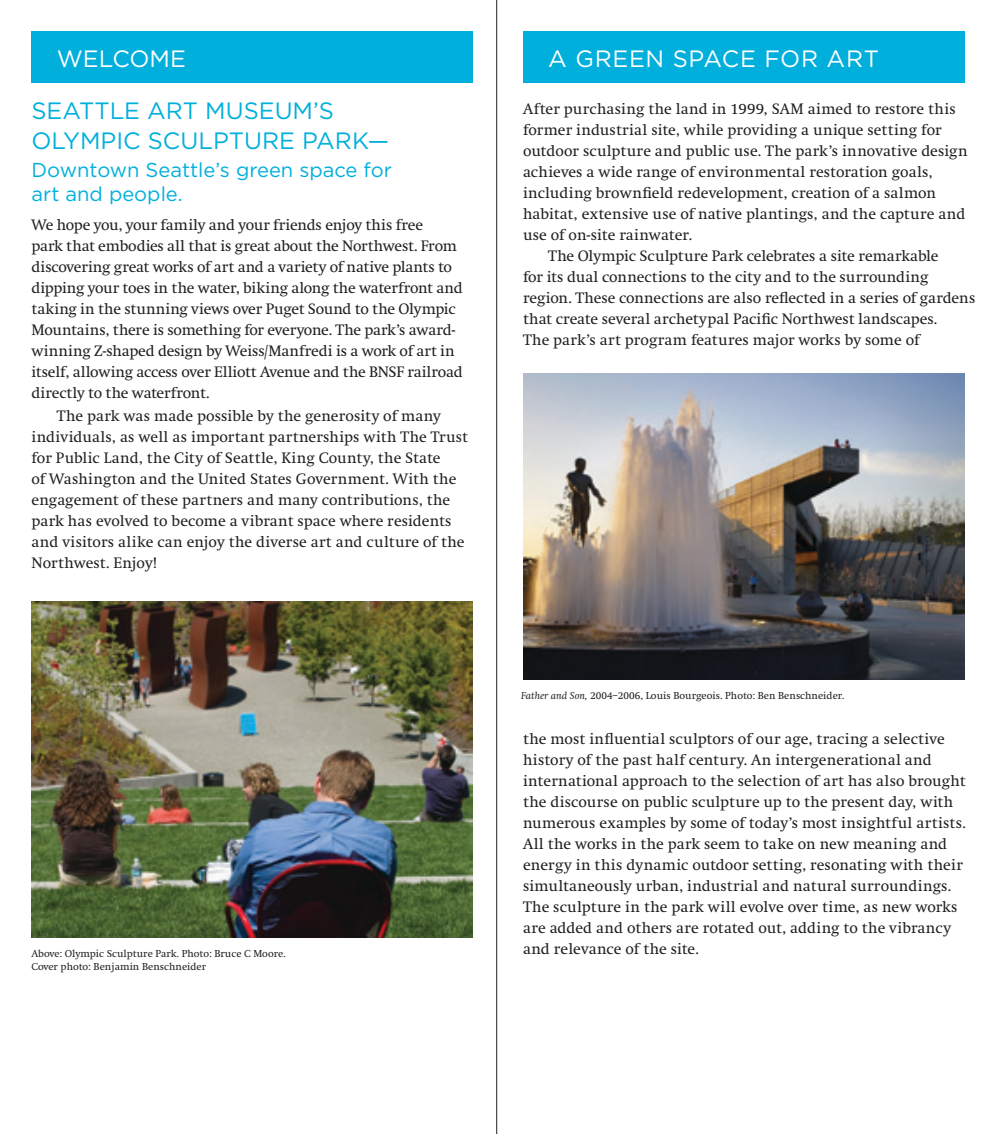
<style>
.page{position:relative;width:993px;height:1134px;background:#fff}
.page>*{position:absolute;margin:0;border:0;box-sizing:border-box;transform-origin:0 0}
.t1{font:23.62px/29.8px "Gotham";color:#00afdb}
.t2{font:23.62px "Gotham";color:#fff}
.t3{font:20.12px/24.5px "Gotham";color:#00afdb}
.t4{font:15.75px/21px "Swift EF";color:#231f20}
.t5{font:10.5px/12.6px "Swift EF";color:#231f20}
.s1{font-style:italic}
</style>
<div class="page">
<hr style="left:496px;top:0;width:1px;height:1134px;background:#231f20">
<div style="left:32px;top:32px;width:440px;height:51px;background:#00afdb"></div>
<div style="left:523px;top:32px;width:441px;height:51px;background:#00afdb"></div>
<img style="left:32px;top:601px;width:440px;height:336px">
<img style="left:523px;top:374px;width:441px;height:305px">
<h1 class="t2" style="left:57px;top:45px;width:131px">Welcome</h1>
<h1 class="t1" style="left:32px;top:96px;width:359px">Seattle Art M useum’s<br>Olympic Sculpture Park—</h1>
<p class="t3" style="left:32px;top:157px;width:362px">Downtown Seattle’s green space for art and people.</p>
<p class="t4" style="left:32px;top:215px;width:433px">We hope you, your family and your friends enjoy this free<br>park that embodies all that is great about the Northwest. From discovering great works of art and a variety of native plants to dipping your toes in the water, biking along the waterfront and taking in the stunning views over Puget Sound to the Olympic Mountains, there is something for everyone. The park’s award&shy;winning Z-shaped design by Weiss/Manfredi is a work of art in itself, allowing access over Elliott Avenue and the BNSF railroad directly to the waterfront.</p>
<p class="t4" style="left:32px;top:406px;width:438px;text-indent:25px">The park was made possible by the generosity of many individuals, as well as important partnerships with The Trust for Public Land, the City of Seattle, King County, the State<br>of Washington and the United States Government. With the engagement of these partners and many contributions, the park has evolved to become a vibrant space where residents and visitors alike can enjoy the diverse art and culture of the Northwest. Enjoy!</p>
<p class="t5" style="left:32px;top:948px;width:256px">Above: Olympic Sculpture Park. Photo: Bruce C Moore.<br>Cover photo: Benjamin Benschneider</p>
<h1 class="t2" style="left:548px;top:45px;width:63px">A GREE</h1>
<h1 class="t2" style="left:645px;top:45px;width:60px">N SPACE</h1>
<h1 class="t2" style="left:764px;top:45px;width:80px">FOR ART</h1>
<p class="t4" style="left:523px;top:99px;width:434px">After purchasing the land in 1999, SAM aimed to restore this</p>
<p class="t4" style="left:523px;top:120px;width:420px">former industrial site, while providing a unique setting for</p>
<p class="t4" style="left:523px;top:141px;width:446px">outdoor sculpture and public use. The park’s innovative design</p>
<p class="t4" style="left:523px;top:162px;width:411px">achieves a wide range of environmental restoration goals,</p>
<p class="t4" style="left:523px;top:183px;width:414px">including brownfield redevelopment, creation of a salmon</p>
<p class="t4" style="left:523px;top:204px;width:444px">habitat, extensive use of native plantings, and the capture and</p>
<p class="t4" style="left:523px;top:225px;width:171px">use of on-site rainwater.</p>
<p class="t4" style="left:548px;top:246px;width:392px">The Olympic Sculpture Park celebrates a site remarkable</p>
<p class="t4" style="left:523px;top:267px;width:407px">for its dual connections to the city and to the surrounding</p>
<p class="t4" style="left:523px;top:288px;width:454px">region. These connections are also reflected in a series of gardens</p>
<p class="t4" style="left:523px;top:309px;width:415px">that create several archetypal Pacific Northwest landscapes.</p>
<p class="t4" style="left:523px;top:330px;width:398px">The park’s art program features major works by some of</p>
<p class="t5" style="left:521px;top:690px;width:324px"><span class="s1">Father and Son,</span> 2004–2006, Louis Bourgeois. Photo: Ben Benschneider.</p>
<p class="t4" style="left:523px;top:729px;width:444px">the most influential sculptors of our age, tracing a selective history of the past half century. An intergenerational and international approach to the selection of art has also brought the discourse on public sculpture up to the present day, with numerous examples by some of today’s most insightful artists.<br>All the works in the park seem to take on new meaning and energy in this dynamic outdoor setting, resonating with their simultaneously urban, industrial and natural surroundings.<br>The sculpture in the park will evolve over time, as new works are added and others are rotated out, adding to the vibrancy and relevance of the site.</p>
</div>
